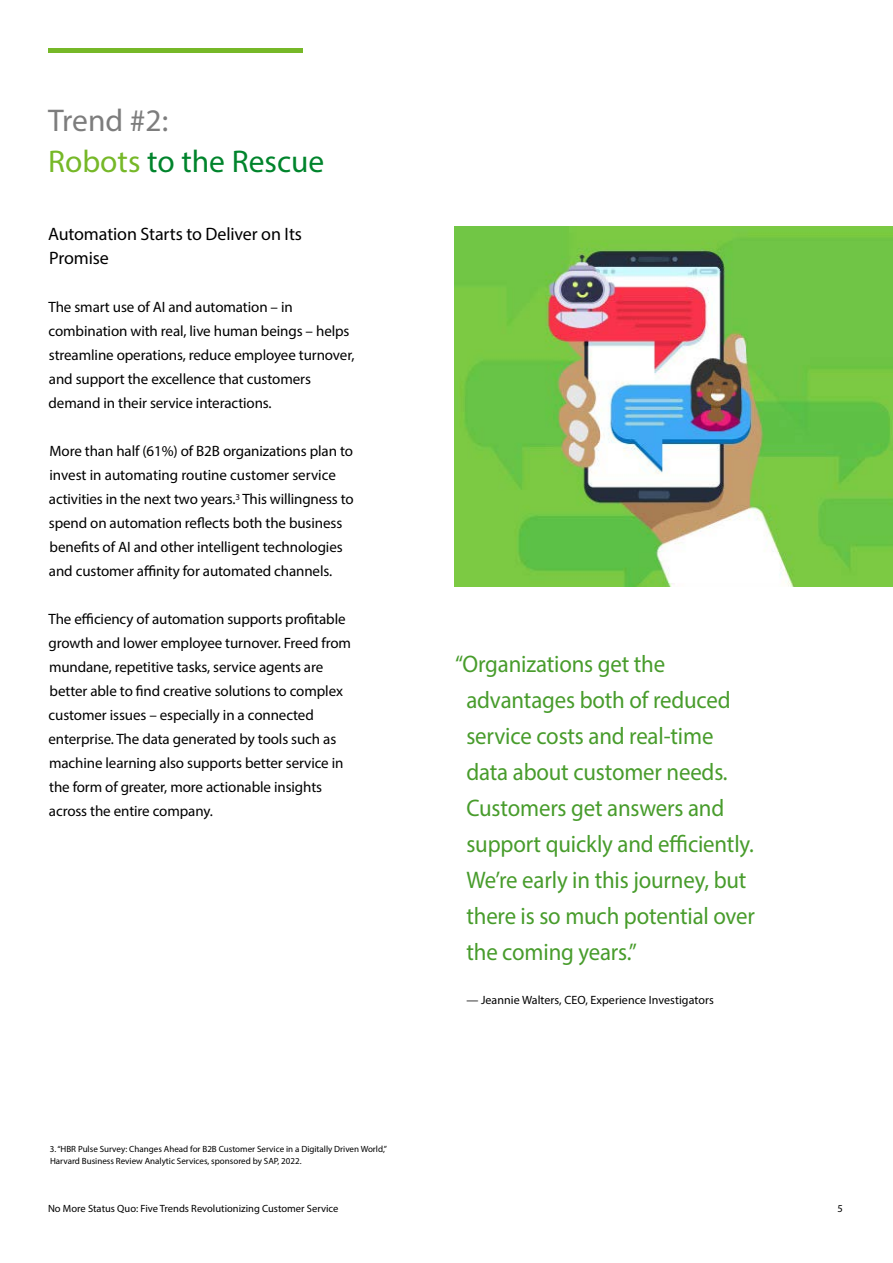
<style>
.page{position:relative;width:893px;height:1263px;background:#fff}
.page>*{position:absolute;margin:0;border:0;box-sizing:border-box;transform-origin:0 0}
.Headline{font:31.5px "Myriad Pro";color:#00842c}
.Headline-2{font:31.5px "Myriad Pro";letter-spacing:-.005em;color:#7d7d7d}
.CALL_OUT_1{font:24px/36px "Myriad Pro";letter-spacing:-.005em;color:#489c2c;scale:.95 1}
.BODY{font:18px/24px "Myriad Pro";letter-spacing:-.005em;color:#000}
.BODY-2{font:15px/24px "Myriad Pro";letter-spacing:-.005em;color:#000}
.CALL_OUT_1-2{font:12px "Myriad Pro";letter-spacing:.005em;color:#000}
.t1{font:10.5px "Myriad Pro";color:#000}
.t2{font:9px/12px "Myriad Pro";color:#000}
.s1{color:#76b828}
</style>
<div class="page">
<hr style="left:48px;top:48px;width:254px;height:4px;background:#76b828">
<img style="left:455px;top:227px;width:438px;height:360px">
<p class="Headline-2" style="left:48px;top:101px;width:122px">Trend #2:</p>
<p class="Headline" style="left:48px;top:142px;width:278px"><span class="s1">Robots</span> to the Rescue</p>
<p class="BODY" style="left:48px;top:221px;width:255px">Automation Starts to Deliver on Its<br>Promise</p>
<p class="BODY-2" style="left:49px;top:294px;width:307px">The smart use of AI and automation – in combination with real, live human beings – helps streamline operations, reduce employee turnover, and support the excellence that customers demand in their service interactions.</p>
<p class="BODY-2" style="left:49px;top:438px;width:306px">More than half (61%) of B2B organizations plan to invest in automating routine customer service activities in the next two years.<sup>3</sup> This willingness to spend on automation reflects both the business benefits of AI and other intelligent technologies and customer affinity for automated channels.</p>
<p class="BODY-2" style="left:49px;top:606px;width:304px">The efficiency of automation supports profitable growth and lower employee turnover. Freed from mundane, repetitive tasks, service agents are better able to find creative solutions to complex customer issues – especially in a connected enterprise. The data generated by tools such as machine learning also supports better service in the form of greater, more actionable insights across the entire company.</p>
<p class="t2" style="left:50px;top:1142px;width:339px">3. “HBR Pulse Survey: Changes Ahead for B2B Customer Service in a Digitally Driven World,”<br>Harvard Business Review Analytic Services, sponsored by SAP, 2022.</p>
<p class="CALL_OUT_1" style="left:466px;top:645px;width:305px;text-indent:-11px">“Organizations get the advantages both of reduced service costs and real-time data about customer needs.<br>Customers get answers and support quickly and efficiently.<br>We’re early in this journey, but there is so much potential over the coming years.”</p>
<p class="CALL_OUT_1-2" style="left:466px;top:992px;width:249px">— Jeannie Walters, CEO, Experience Investigators</p>
<p class="t1" style="left:48px;top:1202px;width:292px">No More Status Quo: Five Trends Revolutionizing Customer Service</p>
<p class="t1" style="left:837px;top:1202px;width:7px">5</p>
</div>
